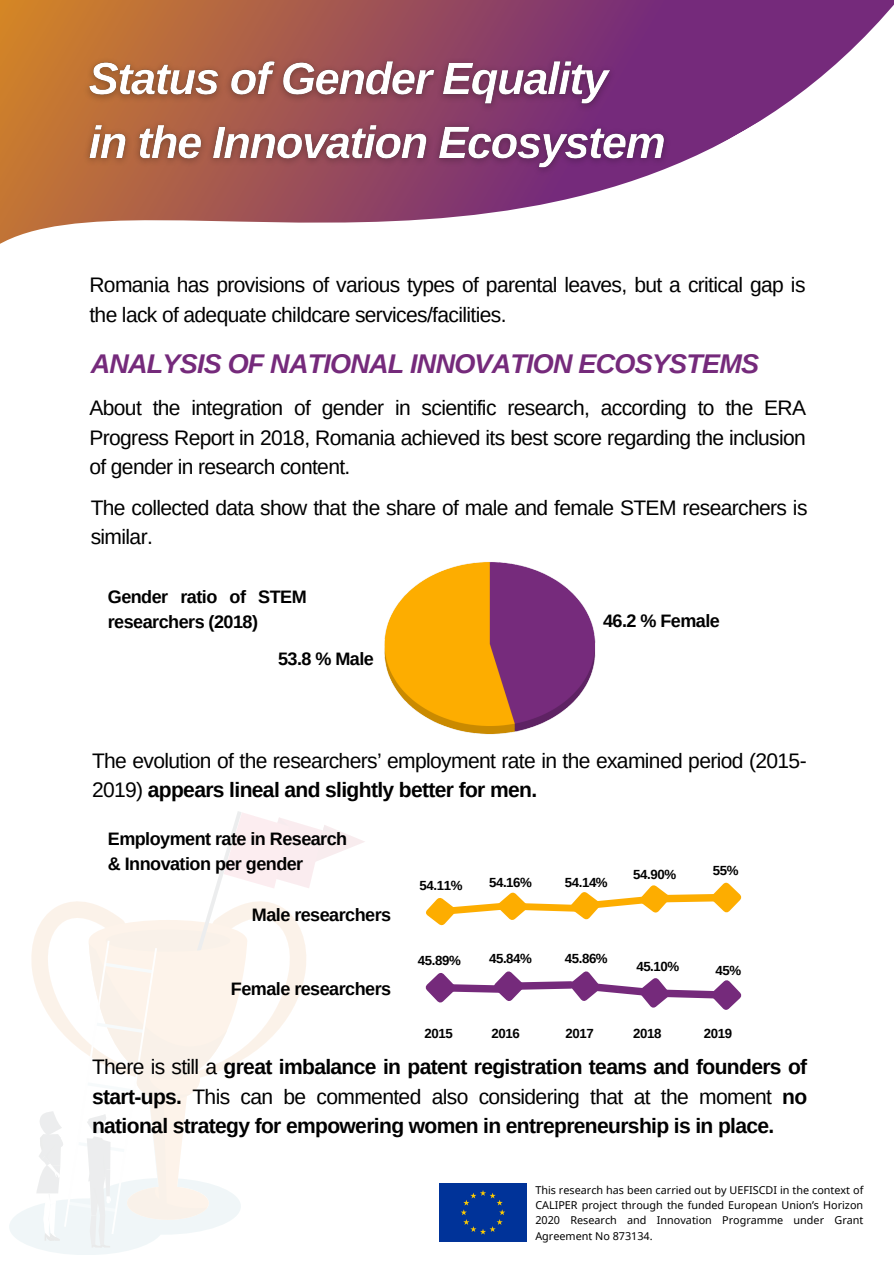
<style>
.page{position:relative;width:894px;height:1264px;background:#fff}
.page>*{position:absolute;margin:0;border:0;box-sizing:border-box;transform-origin:0 0}
.t1{font:italic 700 27px "Arimo";letter-spacing:-.03em;color:#752a7b}
.t2{font:21px/29.2px "Arimo";letter-spacing:-.03em;color:#000}
.t3{font:700 21px/29.2px "Arimo";letter-spacing:-.03em;color:#000;text-align:justify}
.t4{font:700 18px/24.8px "Arimo";letter-spacing:-.03em;color:#000}
.t5{font:700 13.2px "Arimo";letter-spacing:-.03em;color:#000}
.t6{font:10.8px/15.1px "Noto Sans";color:#000;text-align:justify}
.s1{font-weight:700}
.s2{font-weight:400}
</style>
<div class="page">
<svg style="left:0;top:0;width:893px;height:244px"></svg>
<svg style="left:9px;top:811px;width:356px;height:443px"></svg>
<div style="left:440px;top:1183px;width:86px;height:58px;background:#039"></div>
<img style="left:384px;top:562px;width:212px;height:172px">
<img style="left:78px;top:43px;width:597px;height:138px">
<svg style="left:426px;top:882px;width:316px;height:44px"></svg>
<svg style="left:425px;top:971px;width:317px;height:39px"></svg>
<p class="t2" style="left:89px;top:270px;width:717px">Romania has provisions of various types of parental leaves, but a critical gap is the lack of adequate childcare services/facilities.</p>
<p class="t1" style="left:91px;top:349px;width:669px">ANALYSIS OF NATIONAL INNOVATION ECOSYSTEMS</p>
<p class="t2" style="left:89px;top:393px;width:718px;text-align:justify">About the integration of gender in scientific research, according to the ERA Progress Report in 2018, Romania achieved its best score regarding the inclusion of gender in research content.</p>
<p class="t2" style="left:91px;top:493px;width:718px">The collected data show that the share of male and female STEM researchers is similar.</p>
<p class="t4" style="left:108px;top:585px;width:200px">Gender ratio of STEM researchers (2018)</p>
<p class="t4" style="left:278px;top:646px;width:97px">53.8 % Male</p>
<p class="t4" style="left:603px;top:608px;width:118px">46.2 % Female</p>
<p class="t2" style="left:92px;top:746px;width:716px">The evolution of the researchers’ employment rate in the examined period (2015-<br>2019) <span class="s1">appears lineal and slightly better for men.</span></p>
<p class="t4" style="left:108px;top:826px;width:241px">Employment rate in Research &amp; Innovation per gender</p>
<p class="t4" style="left:252px;top:902px;width:141px">Male researchers</p>
<p class="t4" style="left:231px;top:976px;width:162px">Female researchers</p>
<p class="t5" style="left:419px;top:878px;width:44px">54.11%</p>
<p class="t5" style="left:489px;top:874px;width:44px">54.16%</p>
<p class="t5" style="left:564px;top:874px;width:44px">54.14%</p>
<p class="t5" style="left:418px;top:953px;width:44px">45.89%</p>
<p class="t5" style="left:489px;top:951px;width:44px">45.84%</p>
<p class="t5" style="left:564px;top:951px;width:44px">45.86%</p>
<p class="t5" style="left:633px;top:867px;width:44px">54.90%</p>
<p class="t5" style="left:712px;top:863px;width:27px">55%</p>
<p class="t5" style="left:636px;top:958px;width:44px">45.10%</p>
<p class="t5" style="left:715px;top:962px;width:27px">45%</p>
<p class="t5" style="left:424px;top:1025px;width:30px">2015</p>
<p class="t5" style="left:491px;top:1025px;width:30px">2016</p>
<p class="t5" style="left:565px;top:1025px;width:30px">2017</p>
<p class="t5" style="left:633px;top:1025px;width:30px">2018</p>
<p class="t5" style="left:703px;top:1025px;width:30px">2019</p>
<p class="t3" style="left:92px;top:1052px;width:716px"><span class="s2">There is still a</span> great imbalance in patent registration teams and founders of start-ups. <span class="s2">This can be commented also considering that at the moment</span> no national strategy for empowering women in entrepreneurship is in place.</p>
<p class="t6" style="left:535px;top:1182px;width:329px">This research has been carried out by UEFISCDI in the context of CALIPER project through the funded European Union’s Horizon 2020 Research and Innovation Programme under Grant Agreement No 873134.</p>
</div>
